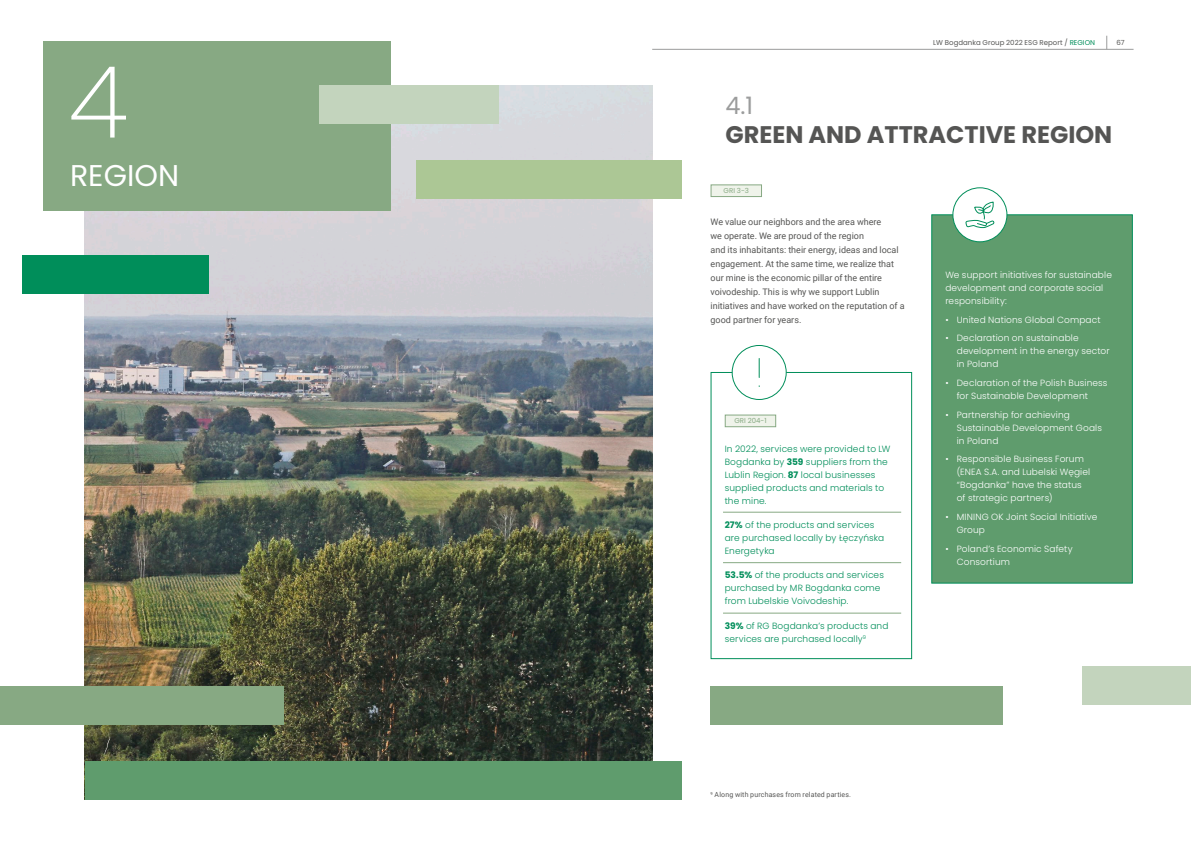
<style>
.page{position:relative;width:1191px;height:842px;background:#fff}
.page>*{position:absolute;margin:0;border:0;box-sizing:border-box;transform-origin:0 0}
.t1{font:200 100px "Poppins";color:#fff}
.t2{font:30px "Poppins";color:#fff}
.t3{font:700 24px "Poppins";color:#555554}
.t4{font:24px "Poppins";color:#9b9c9c}
.t5{font:300 9px/13px "Poppins";letter-spacing:.015em;color:#fff}
.t6{font:300 9px/13px "Poppins";letter-spacing:.015em;color:#008e5a}
.t7{font:9px/14px "Roboto";color:#555554}
.t8{font:7px "Roboto";letter-spacing:.02em;color:#555554}
.t9{font:7px "Poppins";color:#555554}
.t10{font:7px "Poppins";color:#87a983}
.s1{color:#008e5a}
.s2{font-weight:700}
</style>
<div class="page">
<img style="left:85px;top:85px;width:567px;height:676px">
<div style="left:710px;top:184px;width:52px;height:13px;background:#eff3ea;border:1px solid #87a983"></div>
<div style="left:931px;top:214px;width:201px;height:370px;background:#5f9c6d"></div>
<div style="left:953px;top:188px;width:54px;height:54px;background:#fff;border-radius:50%"></div>
<div style="left:952px;top:187px;width:55px;height:55px;border:1px solid #008e5a;border-radius:50%"></div>
<svg style="left:965px;top:201px;width:30px;height:28px"></svg>
<div style="left:22px;top:255px;width:187px;height:38px;background:#008e5a"></div>
<div style="left:85px;top:761px;width:596px;height:38px;background:#5f9c6d"></div>
<div style="left:0;top:686px;width:283px;height:39px;background:#87a983"></div>
<div style="left:710px;top:686px;width:292px;height:39px;background:#87a983"></div>
<div style="left:416px;top:161px;width:265px;height:38px;background:#acc795"></div>
<div style="left:43px;top:42px;width:347px;height:169px;background:#87a983"></div>
<div style="left:319px;top:85px;width:180px;height:39px;background:#c3d4bd"></div>
<div style="left:1082px;top:667px;width:109px;height:38px;background:#c3d4bd"></div>
<div style="left:710px;top:372px;width:202px;height:287px;border:1px solid #008e5a"></div>
<div style="left:724px;top:414px;width:52px;height:13px;background:#eff3ea;border:1px solid #87a983"></div>
<div style="left:732px;top:345px;width:54px;height:54px;background:#fff;border-radius:50%"></div>
<div style="left:731px;top:345px;width:55px;height:55px;border:1px solid #008e5a;border-radius:50%"></div>
<svg style="left:758px;top:358px;width:1px;height:19px"></svg>
<hr style="left:723px;top:512px;width:178px;height:1px;background:#87a983">
<hr style="left:723px;top:562px;width:178px;height:1px;background:#87a983">
<hr style="left:723px;top:613px;width:178px;height:1px;background:#87a983">
<hr style="left:652px;top:49px;width:481px;height:1px;background:#9b9c9c">
<svg style="left:1106px;top:36px;width:1px;height:13px"></svg>
<h1 class="t1" style="left:69px;top:45px;width:61px">4</h1>
<h2 class="t2" style="left:70px;top:158px;width:111px">Region</h2>
<p class="t9" style="left:933px;top:39px;width:163px">LW Bogdanka Group 2022 ESG Report / <span class="s1">Region</span></p>
<p class="t9" style="left:1116px;top:39px;width:10px">67</p>
<h3 class="t4" style="left:725px;top:92px;width:29px">4.1</h3>
<h3 class="t3" style="left:725px;top:121px;width:310px">GREE N AND ATTRACTIVE REGI</h3>
<h3 class="t3" style="left:1075px;top:121px;width:38px">ON</h3>
<p class="t10" style="left:723px;top:186px;width:27px">GRI 3-3</p>
<p class="t7" style="left:710px;top:215px;width:196px">We value our neighbors and the area where<br>we operate. We are proud of the region<br>and its inhabitants: their energy, ideas and local engagement. At the same time, we realize that our mine is the economic pillar of the entire voivodeship. This is why we support Lublin initiatives and have worked on the reputation of a good partner for years.</p>
<p class="t10" style="left:734px;top:416px;width:34px">GRI 204-1</p>
<p class="t6" style="left:724px;top:442px;width:167px">In 2022, services were provided to LW<br>Bogdanka by <span class="s2">359</span> suppliers from the<br>Lublin Region. <span class="s2">87</span> local businesses supplied products and materials to the mine.</p>
<p class="t6" style="left:724px;top:518px;width:161px"><span class="s2">27%</span> of the products and services are purchased locally by Łęczyńska<br>Energetyka</p>
<p class="t6" style="left:724px;top:569px;width:161px"><span class="s2">53.5%</span> of the products and services purchased by MR Bogdanka come from Lubelskie Voivodeship.</p>
<p class="t6" style="left:724px;top:619px;width:165px"><span class="s2">39%</span> of RG Bogdanka’s products and services are purchased locally<sup>9</sup></p>
<p class="t5" style="left:945px;top:268px;width:168px">We support initiatives for sustainable development and corporate social responsibility:</p>
<p class="t5" style="left:945px;top:313px;width:157px">• United Nations Global Compact</p>
<p class="t5" style="left:956px;top:332px;width:154px;text-indent:-11px">• Declaration on sustainable development in the energy sector in Poland</p>
<p class="t5" style="left:956px;top:376px;width:152px;text-indent:-11px">• Declaration of the Polish Business for Sustainable Development</p>
<p class="t5" style="left:956px;top:408px;width:147px;text-indent:-11px">• Partnership for achieving<br>Sustainable Development Goals in Poland</p>
<p class="t5" style="left:956px;top:453px;width:135px;text-indent:-11px">• Responsible Business Forum (ENEA S.A. and Lubelski Węgiel “Bogdanka” have the status of strategic partners)</p>
<p class="t5" style="left:956px;top:510px;width:142px;text-indent:-11px">• MINING OK Joint Social Initiative<br>Group</p>
<p class="t5" style="left:956px;top:542px;width:117px;text-indent:-11px">• Poland’s Economic Safety<br>Consortium</p>
<p class="t8" style="left:710px;top:789px;width:142px"><sup>9</sup> Along with purchases from related parties.</p>
</div>
